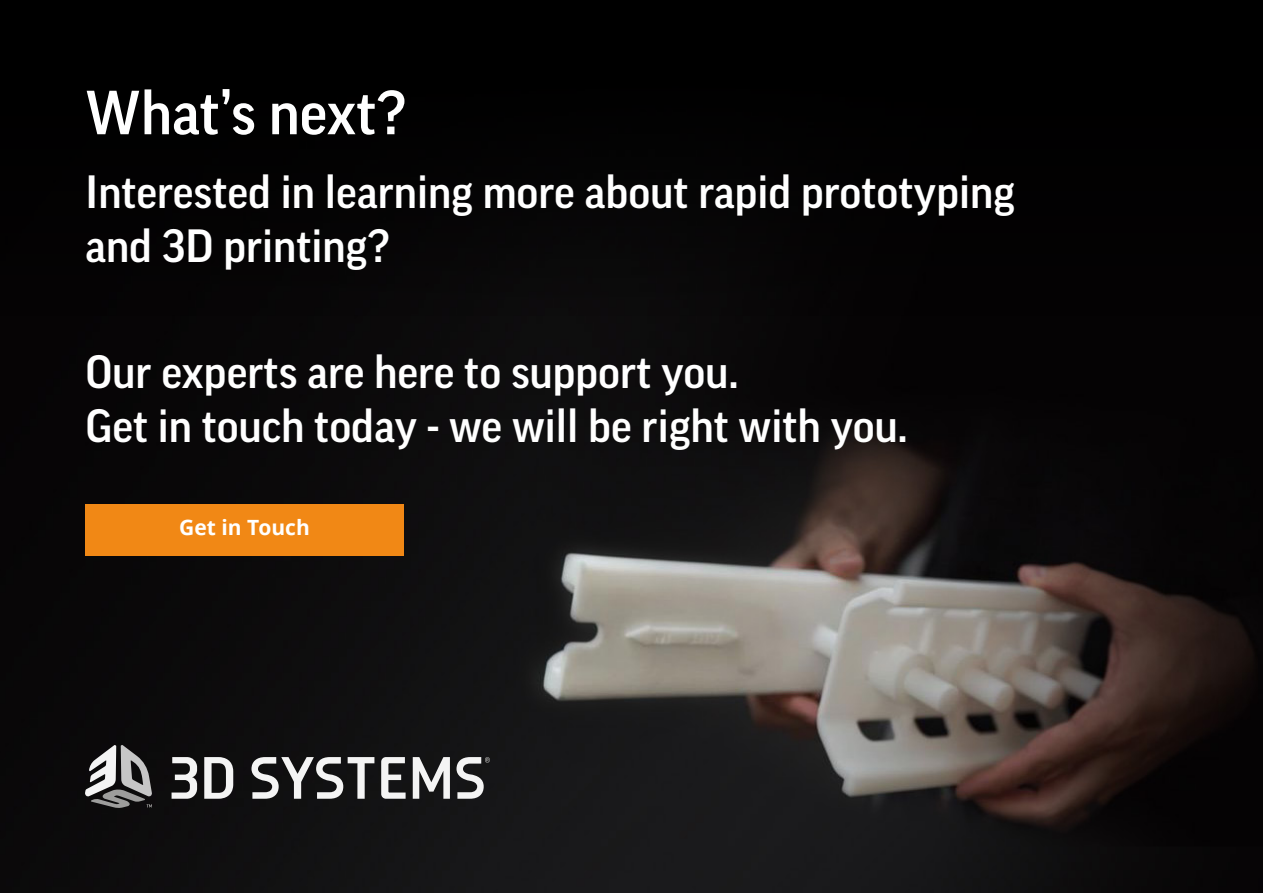
<style>
.page{position:relative;width:1263px;height:893px;background:#000}
.page>*{position:absolute;margin:0;border:0;box-sizing:border-box;transform-origin:0 0}
.t1{font:500 60px "Good Pro";color:#fff}
.t2{font:500 45px/54px "Good Pro";color:#fff}
.t3{font:700 21px "Noto Sans";color:#fff}
</style>
<div class="page">
<img style="left:0;top:263px;width:1258px;height:630px">
<div style="left:85px;top:504px;width:319px;height:51px;background:#f18815"></div>
<svg style="left:204px;top:757px;width:29px;height:42px"></svg>
<svg style="left:413px;top:757px;width:37px;height:42px"></svg>
<svg style="left:85px;top:745px;width:67px;height:63px"></svg>
<svg style="left:381px;top:757px;width:25px;height:42px"></svg>
<svg style="left:172px;top:757px;width:25px;height:42px"></svg>
<svg style="left:251px;top:757px;width:123px;height:42px"></svg>
<svg style="left:456px;top:757px;width:34px;height:42px"></svg>
<h1 class="t1" style="left:85px;top:79px;width:323px">What’s next?</h1>
<p class="t2" style="left:85px;top:164px;width:931px">Interested in learning more about rapid prototyping and 3D printing?</p>
<p class="t2" style="left:85px;top:345px;width:824px">Our experts are here to support you.<br>Get in touch today - we will be right with you.</p>
<p class="t3" style="left:179px;top:513px;width:132px">Get in Touch</p>
</div>
